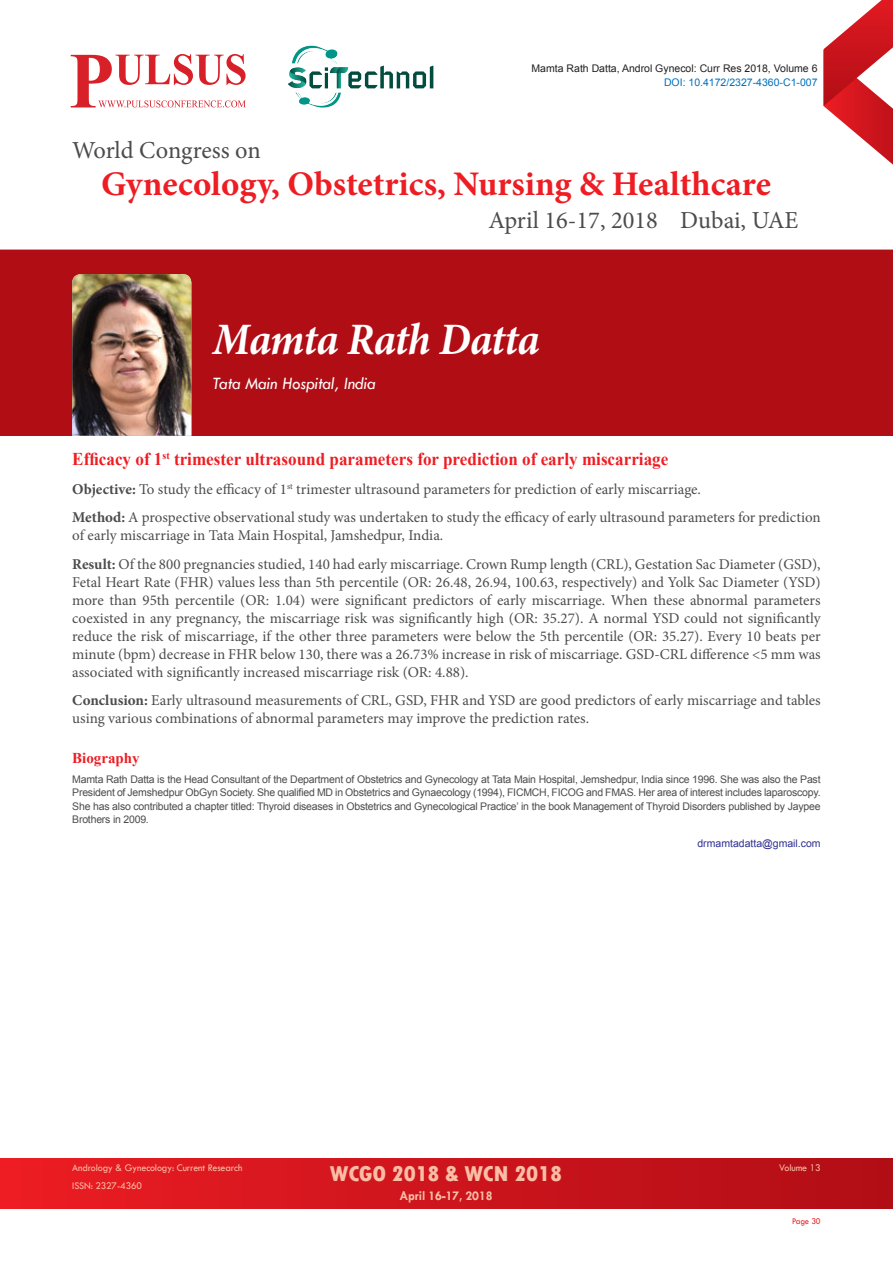
<style>
.page{position:relative;width:893px;height:1263px;background:#fff}
.page>*{position:absolute;margin:0;border:0;box-sizing:border-box;transform-origin:0 0}
.t1{font:italic 700 45px "Minion Pro";letter-spacing:-.015em;color:#fff;scale:.95 1}
.t2{font:700 34.5px "Minion Pro";color:#ee1d23}
.t3{font:24.45px "Minion Pro";color:#4b4c4d}
.t4{font:800 condensed 22.5px "Tw Cen";letter-spacing:-.01em;color:#fabda6;scale:1.1 1}
.t5{font:700 18px "Times New Roman";color:#ee1d23;scale:.95 1}
.t6{font:italic 18px "Tw Cen";letter-spacing:-.01em;color:#fff;scale:.95 1}
.Abstract{font:15px/18px "Minion Pro";letter-spacing:-.005em;color:#4b4c4d}
.Bio_Heading{font:700 15px "Times New Roman";color:#ee1d23}
.t7{font:700 13.5px "Tw Cen";letter-spacing:-.01em;color:#fabda6;scale:.95 1}
.Biography{font:10.5px/13.5px "Arial";letter-spacing:-.02em;color:#4b4c4d;text-align:justify}
.t8{font:10.5px "Tw Cen";letter-spacing:-.01em;color:#fabda6;scale:.95 1}
.t9{font:10.5px "Arial";color:#231f20}
.t10{font:10.5px "Arial";color:#0072bc}
.Biography-2{font:10.5px "Arial";color:#2e3092}
.t11{font:9px "Tw Cen";letter-spacing:-.02em;color:#ee1d23;scale:.95 1}
.s1{font-weight:700}
</style>
<div class="page">
<div style="left:0;top:1159px;width:892px;height:49px;background:linear-gradient(to right,#ec1d23,#b10d16)"></div>
<hr style="left:0;top:250px;width:893px;height:1px;background:#ee1d23">
<svg style="left:71px;top:54px;width:175px;height:53px"></svg>
<svg style="left:824px;top:0;width:69px;height:165px"></svg>
<img style="left:288px;top:46px;width:146px;height:61px">
<div style="left:0;top:250px;width:892px;height:186px;background:#b00d15"></div>
<img style="left:72px;top:274px;width:119px;height:162px">
<h3 class="t3" style="left:72px;top:133px;width:190px">World Congress on</h3>
<p class="t9" style="left:532px;top:61px;width:287px">Mamta Rath Datta, Androl Gynecol: Curr Res 2018, Volume 6</p>
<p class="t10" style="left:664px;top:76px;width:155px">DOI: 10.4172/2327-4360-C1-007</p>
<h2 class="t2" style="left:101px;top:160px;width:671px">Gynecology, Obstetrics, Nursing &amp; Healthcare</h2>
<h3 class="t3" style="left:488px;top:203px;width:311px">April 16-17, 2018 Dubai, UAE</h3>
<p class="t1" style="left:213px;top:307px;width:346px">Mamta Rath Datta</p>
<p class="t6" style="left:213px;top:372px;width:173px">Tata Main Hospital, India</p>
<p class="t5" style="left:72px;top:446px;width:629px">Efficacy of 1<sup>st</sup> trimester ultrasound parameters for prediction of early miscarriage</p>
<p class="Abstract" style="left:72px;top:480px;width:630px"><span class="s1">Objective:</span> To study the efficacy of 1<sup>st</sup> trimester ultrasound parameters for prediction of early miscarriage.</p>
<p class="Abstract" style="left:72px;top:508px;width:750px"><span class="s1">Method:</span> A prospective observational study was undertaken to study the efficacy of early ultrasound parameters for prediction of early miscarriage in Tata Main Hospital, Jamshedpur, India.</p>
<p class="Abstract" style="left:72px;top:555px;width:750px;text-align:justify"><span class="s1">Result:</span> Of the 800 pregnancies studied, 140 had early miscarriage. Crown Rump length (CRL), Gestation Sac Diameter (GSD), Fetal Heart Rate (FHR) values less than 5th percentile (OR: 26.48, 26.94, 100.63, respectively) and Yolk Sac Diameter (YSD) more than 95th percentile (OR: 1.04) were significant predictors of early miscarriage. When these abnormal parameters coexisted in any pregnancy, the miscarriage risk was significantly high (OR: 35.27). A normal YSD could not significantly reduce the risk of miscarriage, if the other three parameters were below the 5th percentile (OR: 35.27). Every 10 beats per minute (bpm) decrease in FHR below 130, there was a 26.73% increase in risk of miscarriage. GSD-CRL difference &lt;5 mm was associated with significantly increased miscarriage risk (OR: 4.88).</p>
<p class="Abstract" style="left:72px;top:692px;width:750px"><span class="s1">Conclusion:</span> Early ultrasound measurements of CRL, GSD, FHR and YSD are good predictors of early miscarriage and tables using various combinations of abnormal parameters may improve the prediction rates.</p>
<p class="Bio_Heading" style="left:72px;top:747px;width:69px">Biography</p>
<p class="Biography" style="left:72px;top:772px;width:750px">Mamta Rath Datta is the Head Consultant of the Department of Obstetrics and Gynecology at Tata Main Hospital, Jemshedpur, India since 1996. She was also the Past President of Jemshedpur ObGyn Society. She qualified MD in Obstetrics and Gynaecology (1994), FICMCH, FICOG and FMAS. Her area of interest includes laparoscopy.<br>She has also contributed a chapter titled: Thyroid diseases in Obstetrics and Gynecological Practice’ in the book Management of Thyroid Disorders published by Jaypee Brothers in 2009.</p>
<p class="Biography-2" style="left:697px;top:837px;width:125px">drmamtadatta@gmail.com</p>
<p class="t8" style="left:72px;top:1162px;width:181px">Andrology &amp; Gynecology: Current Research</p>
<p class="t8" style="left:779px;top:1162px;width:45px">Volume 13</p>
<p class="t8" style="left:72px;top:1179px;width:75px">ISSN: 2327-4360</p>
<h3 class="t4" style="left:330px;top:1160px;width:213px">WCGO 2018 &amp; WCN 2018</h3>
<p class="t7" style="left:400px;top:1187px;width:99px">April 16-17, 2018</p>
<p class="t11" style="left:792px;top:1215px;width:32px">Page 30</p>
</div>
